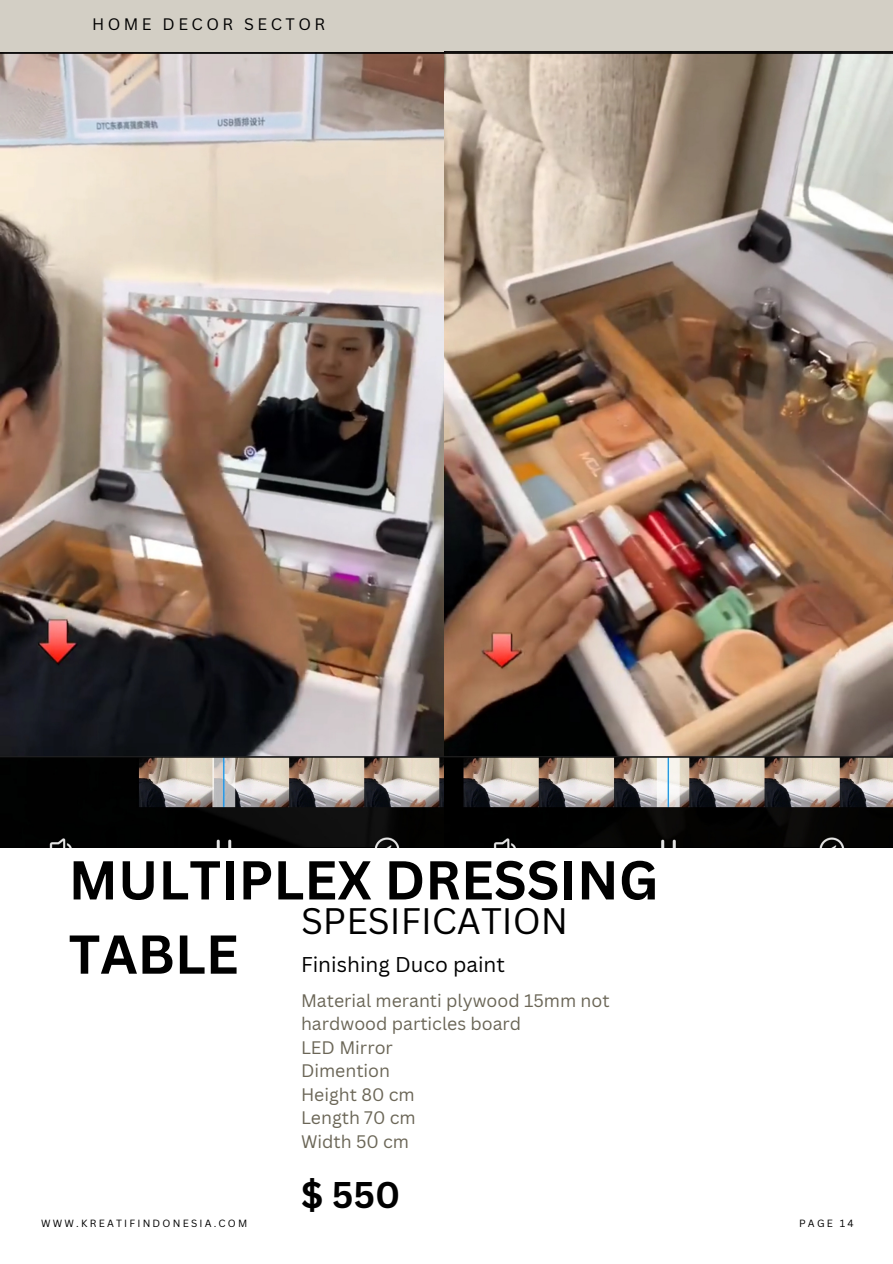
<style>
.page{position:relative;width:893px;height:1264px;background:#fff}
.page>*{position:absolute;margin:0;border:0;box-sizing:border-box;transform-origin:0 0}
.t1{font:700 53.4px/74.2px "Canva Sans";color:#000}
.t2{font:700 36.15px "Canva Sans";color:#000}
.t3{font:35.85px "Canva Sans";color:#000}
.t4{font:20.85px "Canva Sans";color:#000}
.t5{font:17.7px/23.5px "Canva Sans";color:#6b6657}
.t6{font:16.2px "Canva Sans";letter-spacing:.215em;color:#000}
.t7{font:10.2px "Canva Sans";letter-spacing:.215em;color:#000}
</style>
<div class="page">
<img style="left:0;top:51px;width:444px;height:796px">
<div style="left:0;top:0;width:892px;height:51px;background:#d3cfc5"></div>
<img style="left:444px;top:51px;width:448px;height:796px">
<p class="t6" style="left:92px;top:13px;width:235px">HOME DECOR SECTOR</p>
<p class="t1" style="left:69px;top:841px;width:591px">MULTIPLEX DRESSING<br>TABLE</p>
<p class="t3" style="left:301px;top:895px;width:268px">SPESIFICATION</p>
<p class="t4" style="left:301px;top:949px;width:205px">Finishing Duco paint</p>
<p class="t5" style="left:301px;top:987px;width:310px">Material meranti plywood 15mm not hardwood particles board</p>
<p class="t5" style="left:301px;top:1034px;width:93px">LED Mirror</p>
<p class="t5" style="left:301px;top:1058px;width:91px">Dimention</p>
<p class="t5" style="left:301px;top:1082px;width:115px">Height 80 cm</p>
<p class="t5" style="left:301px;top:1105px;width:116px">Length 70 cm</p>
<p class="t5" style="left:301px;top:1129px;width:110px">Width 50 cm</p>
<p class="t2" style="left:301px;top:1169px;width:101px">$ 550</p>
<p class="t7" style="left:41px;top:1215px;width:208px">WWW.KREATIFINDONESIA.COM</p>
<p class="t7" style="left:799px;top:1215px;width:56px">PAGE 14</p>
</div>
